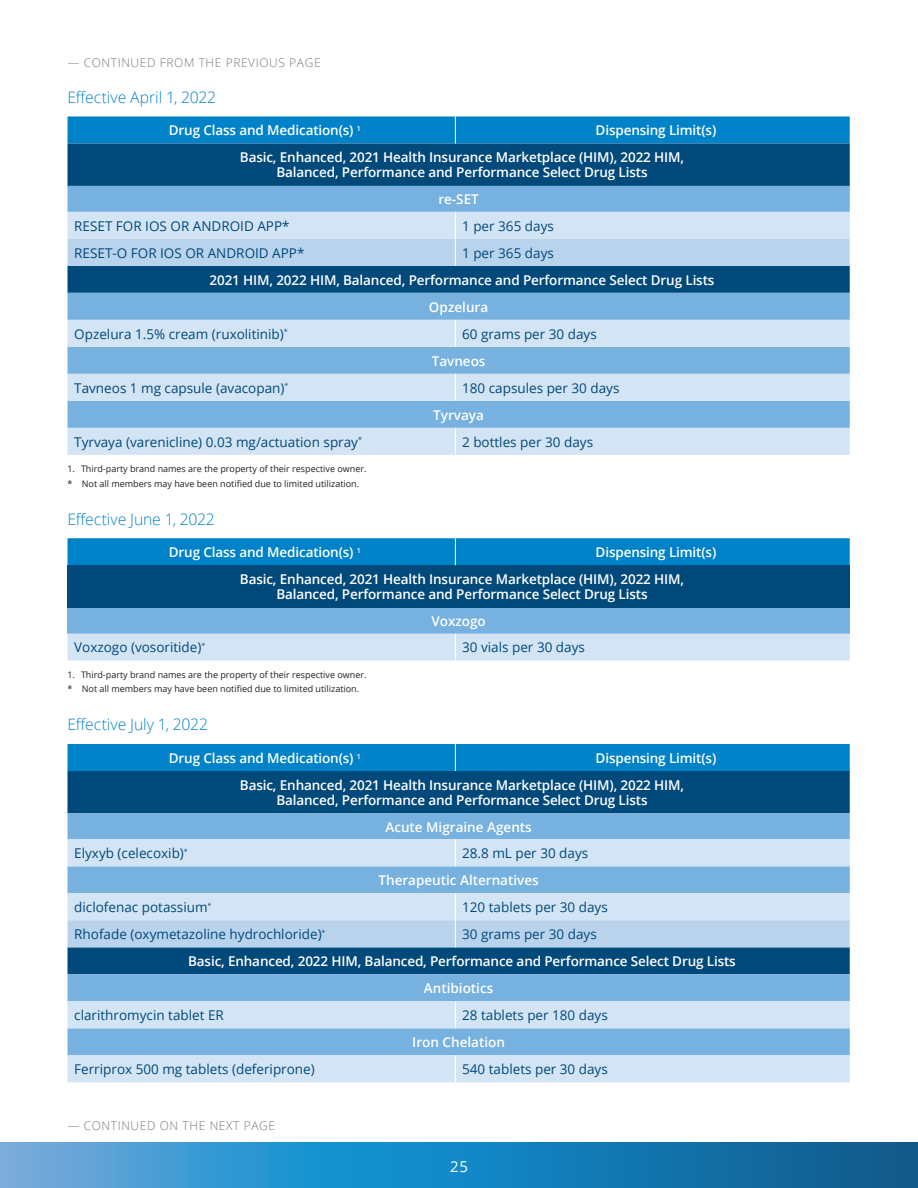
<style>
.page{position:relative;width:918px;height:1188px;background:#fff}
.page>*{position:absolute;margin:0;border:0;box-sizing:border-box;transform-origin:0 0}
.HEADING_4{font:300 15.75px "Open Sans";letter-spacing:-.005em;color:#0082c8}
.t1{font:15px "Open Sans";color:#fff}
.CHART_TEXT{font:600 13.5px/15px "Open Sans";letter-spacing:-.01em;color:#fff;text-align:center}
.table_body{font:13.5px "Open Sans";color:#00497b}
.table_body-2{font:600 13.5px "Open Sans";color:#fff}
.NL_Body{font:300 12px "Open Sans";letter-spacing:.05em;color:#76797a}
.taglines{font:9px "Open Sans";color:#231f20}
</style>
<div class="page">
<svg style="left:0;top:1142px;width:918px;height:46px;background:#2584bd"></svg>
<div style="left:68px;top:144px;width:782px;height:42px;background:#00497b"></div>
<div style="left:68px;top:186px;width:782px;height:26px;background:#76b1df"></div>
<svg style="left:68px;top:266px;width:782px;height:189px;background:#8db8d9"></svg>
<div style="left:68px;top:117px;width:782px;height:27px;background:#0082c8"></div>
<svg style="left:68px;top:212px;width:782px;height:54px;background:#c6dbf0"></svg>
<svg style="left:455px;top:320px;width:1px;height:27px"></svg>
<svg style="left:455px;top:374px;width:1px;height:27px"></svg>
<svg style="left:455px;top:428px;width:1px;height:27px"></svg>
<div style="left:68px;top:565px;width:782px;height:43px;background:#00497b"></div>
<div style="left:68px;top:608px;width:782px;height:26px;background:#76b1df"></div>
<div style="left:68px;top:538px;width:782px;height:27px;background:#0082c8"></div>
<div style="left:68px;top:634px;width:782px;height:27px;background:#d3e4f4"></div>
<div style="left:68px;top:771px;width:782px;height:42px;background:#00497b"></div>
<div style="left:68px;top:813px;width:782px;height:26px;background:#76b1df"></div>
<svg style="left:68px;top:839px;width:782px;height:243px;background:#8eb8da"></svg>
<div style="left:68px;top:744px;width:782px;height:27px;background:#0082c8"></div>
<svg style="left:455px;top:839px;width:1px;height:27px"></svg>
<svg style="left:68px;top:893px;width:782px;height:54px;background:#c6dbf0"></svg>
<svg style="left:455px;top:1001px;width:1px;height:27px"></svg>
<svg style="left:455px;top:1055px;width:1px;height:27px"></svg>
<p class="NL_Body" style="left:68px;top:55px;width:255px">— CONTINUED FROM THE PREVIOUS PAGE</p>
<p class="HEADING_4" style="left:68px;top:87px;width:150px">Effective April 1, 2022</p>
<p class="CHART_TEXT" style="left:169px;top:122px;width:193px">Drug Class and Medication(s) <sup>1</sup></p>
<p class="CHART_TEXT" style="left:596px;top:122px;width:122px">Dispensing Limit(s)</p>
<p class="CHART_TEXT" style="left:240px;top:150px;width:446px">Basic, Enhanced, 2021 Health Insurance Marketplace (HIM), 2022 HIM,<br>Balanced, Performance and Performance Select Drug Lists</p>
<p class="table_body-2" style="left:438px;top:190px;width:42px">re-SET</p>
<p class="table_body" style="left:74px;top:216px;width:217px">RESET FOR IOS OR ANDROID APP*</p>
<p class="table_body" style="left:462px;top:216px;width:93px">1 per 365 days</p>
<p class="table_body" style="left:74px;top:243px;width:232px">RESET-O FOR IOS OR ANDROID APP*</p>
<p class="table_body" style="left:462px;top:243px;width:93px">1 per 365 days</p>
<p class="CHART_TEXT" style="left:210px;top:272px;width:506px">2021 HIM, 2022 HIM, Balanced, Performance and Performance Select Drug Lists</p>
<p class="table_body-2" style="left:429px;top:297px;width:61px">Opzelura</p>
<p class="table_body" style="left:74px;top:324px;width:215px">Opzelura 1.5% cream (ruxolitinib)<sup>*</sup></p>
<p class="table_body" style="left:462px;top:324px;width:136px">60 grams per 30 days</p>
<p class="table_body-2" style="left:432px;top:351px;width:55px">Tavneos</p>
<p class="table_body" style="left:74px;top:378px;width:216px">Tavneos 1 mg capsule (avacopan)<sup>*</sup></p>
<p class="table_body" style="left:462px;top:378px;width:159px">180 capsules per 30 days</p>
<p class="table_body-2" style="left:433px;top:405px;width:52px">Tyrvaya</p>
<p class="table_body" style="left:74px;top:432px;width:289px">Tyrvaya (varenicline) 0.03 mg/actuation spray<sup>*</sup></p>
<p class="table_body" style="left:462px;top:432px;width:132px">2 bottles per 30 days</p>
<p class="taglines" style="left:68px;top:463px;width:301px">1. Third-party brand names are the property of their respective owner.</p>
<p class="taglines" style="left:68px;top:477px;width:293px">* Not all members may have been notified due to limited utilization.</p>
<p class="HEADING_4" style="left:68px;top:508px;width:149px">Effective June 1, 2022</p>
<p class="CHART_TEXT" style="left:169px;top:544px;width:193px">Drug Class and Medication(s) <sup>1</sup></p>
<p class="CHART_TEXT" style="left:596px;top:544px;width:122px">Dispensing Limit(s)</p>
<p class="CHART_TEXT" style="left:240px;top:571px;width:446px">Basic, Enhanced, 2021 Health Insurance Marketplace (HIM), 2022 HIM,<br>Balanced, Performance and Performance Select Drug Lists</p>
<p class="table_body-2" style="left:431px;top:612px;width:56px">Voxzogo</p>
<p class="table_body" style="left:74px;top:638px;width:133px">Voxzogo (vosoritide)<sup>*</sup></p>
<p class="table_body" style="left:462px;top:638px;width:124px">30 vials per 30 days</p>
<p class="taglines" style="left:68px;top:669px;width:301px">1. Third-party brand names are the property of their respective owner.</p>
<p class="taglines" style="left:68px;top:683px;width:293px">* Not all members may have been notified due to limited utilization.</p>
<p class="HEADING_4" style="left:68px;top:714px;width:142px">Effective July 1, 2022</p>
<p class="CHART_TEXT" style="left:169px;top:750px;width:193px">Drug Class and Medication(s) <sup>1</sup></p>
<p class="CHART_TEXT" style="left:596px;top:750px;width:122px">Dispensing Limit(s)</p>
<p class="CHART_TEXT" style="left:240px;top:777px;width:446px">Basic, Enhanced, 2021 Health Insurance Marketplace (HIM), 2022 HIM,<br>Balanced, Performance and Performance Select Drug Lists</p>
<p class="table_body-2" style="left:385px;top:817px;width:148px">Acute Migraine Agents</p>
<p class="table_body" style="left:74px;top:844px;width:115px">Elyxyb (celecoxib)<sup>*</sup></p>
<p class="table_body" style="left:462px;top:844px;width:128px">28.8 mL per 30 days</p>
<p class="table_body-2" style="left:378px;top:871px;width:162px">Therapeutic Alternatives</p>
<p class="table_body" style="left:74px;top:898px;width:139px">diclofenac potassium<sup>*</sup></p>
<p class="table_body" style="left:462px;top:898px;width:147px">120 tablets per 30 days</p>
<p class="table_body" style="left:74px;top:925px;width:253px">Rhofade (oxymetazoline hydrochloride)<sup>*</sup></p>
<p class="table_body" style="left:462px;top:925px;width:136px">30 grams per 30 days</p>
<p class="CHART_TEXT" style="left:188px;top:953px;width:549px">Basic, Enhanced, 2022 HIM, Balanced, Performance and Performance Select Drug Lists</p>
<p class="table_body-2" style="left:424px;top:979px;width:71px">Antibiotics</p>
<p class="table_body" style="left:74px;top:1006px;width:151px">clarithromycin tablet ER</p>
<p class="table_body" style="left:462px;top:1006px;width:147px">28 tablets per 180 days</p>
<p class="table_body-2" style="left:412px;top:1033px;width:94px">Iron Chelation</p>
<p class="table_body" style="left:74px;top:1060px;width:242px">Ferriprox 500 mg tablets (deferiprone)</p>
<p class="table_body" style="left:462px;top:1060px;width:147px">540 tablets per 30 days</p>
<p class="NL_Body" style="left:68px;top:1117px;width:209px">— CONTINUED ON THE NEXT PAGE</p>
<p class="t1" style="left:450px;top:1157px;width:19px">25</p>
</div>
